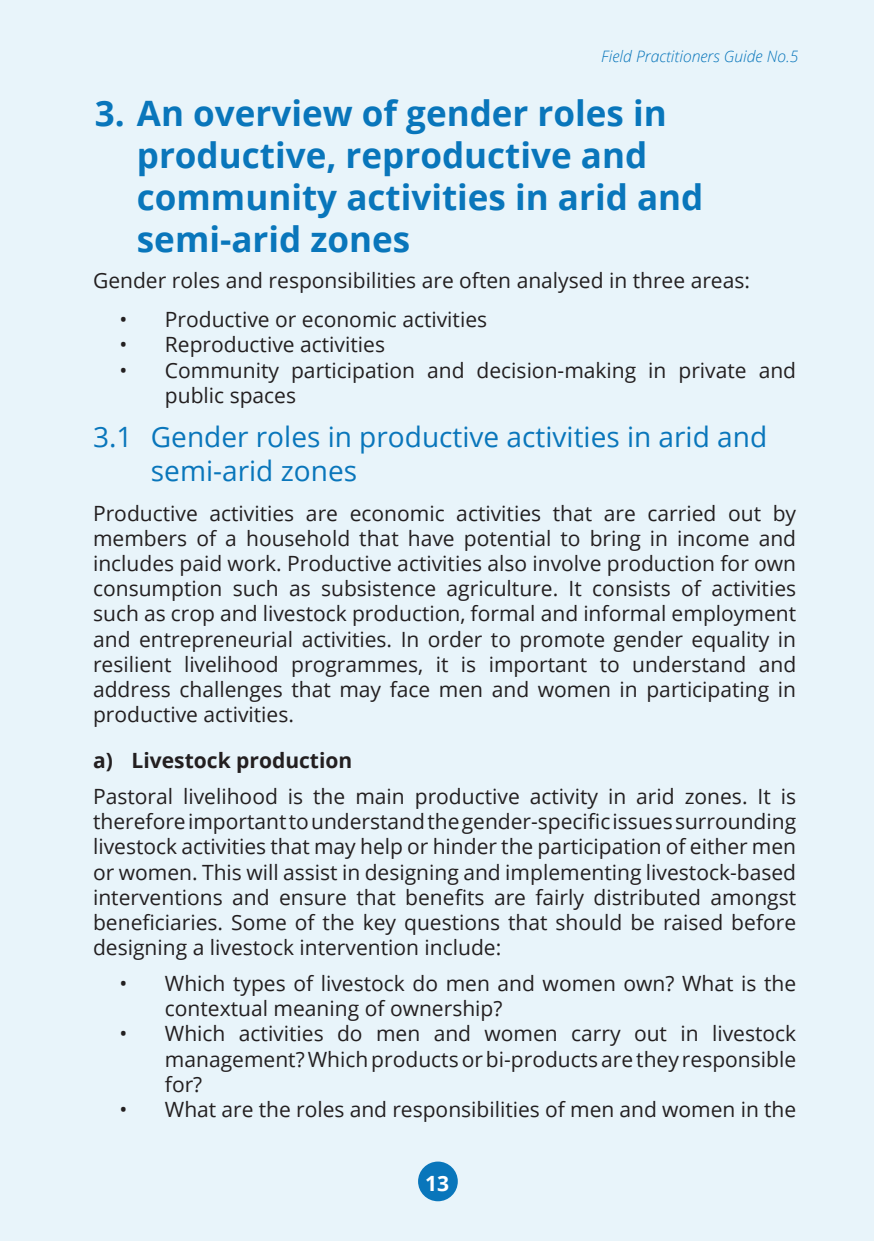
<style>
.page{position:relative;width:874px;height:1241px;background:#fff}
.page>*{position:absolute;margin:0;border:0;box-sizing:border-box;transform-origin:0 0}
.t1{font:700 35px/42px "Open Sans";color:#0976bb}
.t2{font:28px/33.6px "Open Sans";color:#0976bb}
.t3{font:21px/25.2px "Open Sans";color:#231f20;text-align:justify}
.t4{font:700 21px "Open Sans";color:#231f20}
.t5{font:700 21px "Open Sans";color:#fff}
.t6{font:italic 300 15.75px "Open Sans";color:#0976bb}
</style>
<div class="page">
<div style="left:0;top:0;width:873px;height:1240px;background:#e8f4fa"></div>
<div style="left:418px;top:1161px;width:39px;height:39px;background:#0976bb;border-radius:50%"></div>
<p class="t6" style="left:601px;top:45px;width:199px">Field Practitioners Guide No.5</p>
<h1 class="t1" style="left:137px;top:91px;width:567px;text-indent:-42px">3. An overview of gender roles in productive, reproductive and community activities in arid and semi-arid zones</h1>
<p class="t3" style="left:93px;top:267px;width:658px">Gender roles and responsibilities are often analysed in three areas:</p>
<p class="t3" style="left:119px;top:306px;width:369px">• Productive or economic activities</p>
<p class="t3" style="left:119px;top:331px;width:267px">• Reproductive activities</p>
<p class="t3" style="left:165px;top:357px;width:632px;text-indent:-46px">• Community participation and decision-making in private and public spaces</p>
<h2 class="t2" style="left:151px;top:419px;width:617px;text-indent:-58px">3.1 Gender roles in productive activities in arid and semi-arid zones</h2>
<p class="t3" style="left:93px;top:500px;width:704px">Productive activities are economic activities that are carried out by members of a household that have potential to bring in income and includes paid work. Productive activities also involve production for own consumption such as subsistence agriculture. It consists of activities such as crop and livestock production, formal and informal employment and entrepreneurial activities. In order to promote gender equality in resilient livelihood programmes, it is important to understand and address challenges that may face men and women in participating in productive activities.</p>
<p class="t4" style="left:93px;top:745px;width:260px">a) Livestock production</p>
<p class="t3" style="left:93px;top:783px;width:704px">Pastoral livelihood is the main productive activity in arid zones. It is therefore important to understand the gender-specific issues surrounding livestock activities that may help or hinder the participation of either men or women. This will assist in designing and implementing livestock-based interventions and ensure that benefits are fairly distributed amongst beneficiaries. Some of the key questions that should be raised before designing a livestock intervention include:</p>
<p class="t3" style="left:165px;top:970px;width:632px;text-indent:-46px">• Which types of livestock do men and women own? What is the contextual meaning of ownership?</p>
<p class="t3" style="left:165px;top:1020px;width:632px;text-indent:-46px">• Which activities do men and women carry out in livestock management? Which products or bi-products are they responsible for?</p>
<p class="t3" style="left:119px;top:1096px;width:678px">• What are the roles and responsibilities of men and women in the</p>
<p class="t5" style="left:425px;top:1167px;width:25px">13</p>
</div>
